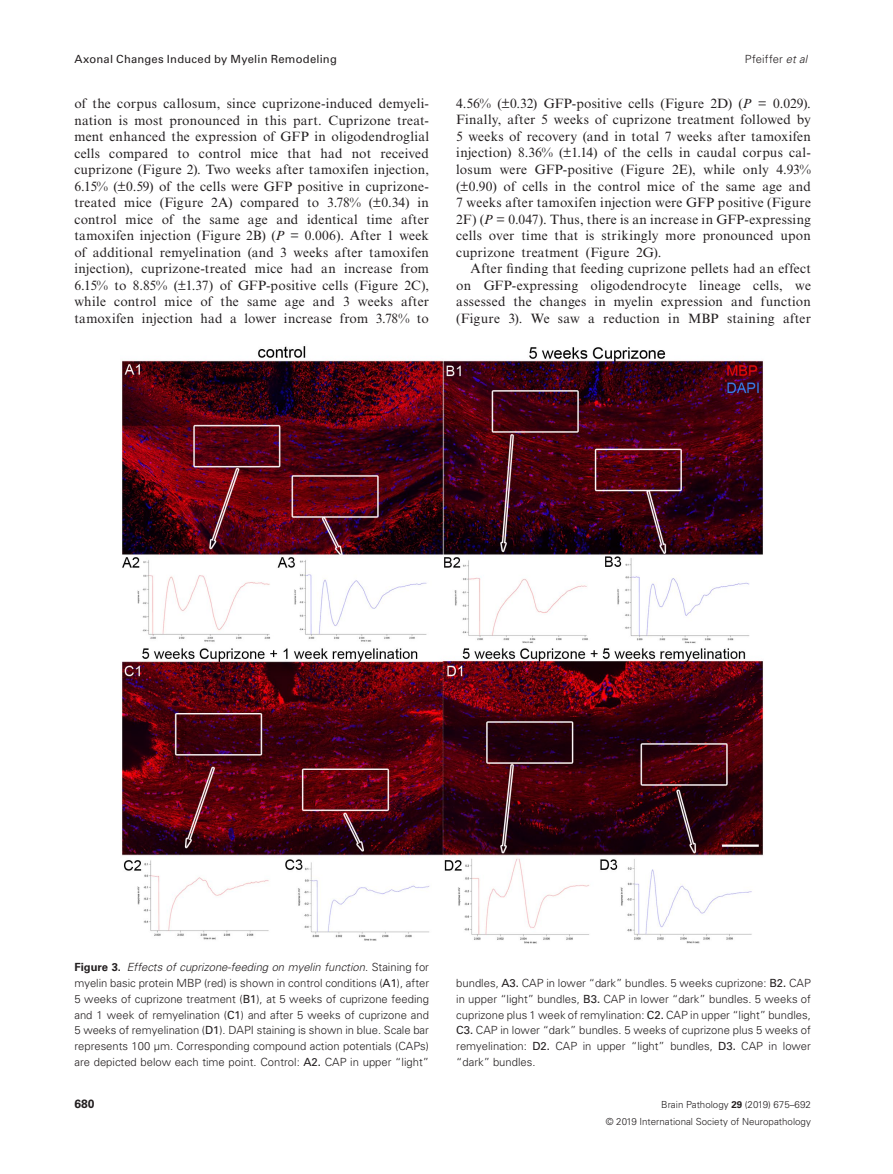
<style>
.page{position:relative;width:893px;height:1174px;background:#fff}
.page>*{position:absolute;margin:0;border:0;box-sizing:border-box;transform-origin:0 0}
.t1{font:13.5px/16.5px "Times New Roman MT Std";letter-spacing:.015em;color:#231f20;text-align:justify}
.t2{font:700 12px "Univers LT Std";color:#231f20}
.t3{font:300 11.25px/15.8px "Univers LT Std";color:#231f20;text-align:justify}
.t4{font:11.25px "Univers LT Std";letter-spacing:.02em;color:#231f20}
.t5{font:300 9.75px/16.5px "Univers LT Std";color:#231f20;text-align:right}
.s1{font-style:italic}
.s2{font-weight:700}
.s3{font-weight:400}
</style>
<div class="page">
<img style="left:121px;top:346px;width:643px;height:598px">
<p class="t4" style="left:74px;top:52px;width:264px">Axonal Changes Induced by Myelin Remodeling</p>
<p class="t3" style="left:745px;top:51px;width:64px">Pfeiffer <span class="s1">et al</span></p>
<p class="t1" style="left:74px;top:95px;width:356px">of the corpus callosum, since cuprizone-induced demyeli&shy;nation is most pronounced in this part. Cuprizone treat&shy;ment enhanced the expression of GFP in oligodendroglial cells compared to control mice that had not received cuprizone (Figure 2). Two weeks after tamoxifen injection, 6.15% (±0.59) of the cells were GFP positive in cuprizone&shy;treated mice (Figure 2A) compared to 3.78% (±0.34) in control mice of the same age and identical time after tamoxifen injection (Figure 2B) (<span class="s1">P</span> = 0.006). After 1 week of additional remyelination (and 3 weeks after tamoxifen injection), cuprizone-treated mice had an increase from 6.15% to 8.85% (±1.37) of GFP-positive cells (Figure 2C), while control mice of the same age and 3 weeks after tamoxifen injection had a lower increase from 3.78% to</p>
<p class="t1" style="left:456px;top:95px;width:356px">4.56% (±0.32) GFP-positive cells (Figure 2D) (<span class="s1">P</span> = 0.029).<br>Finally, after 5 weeks of cuprizone treatment followed by 5 weeks of recovery (and in total 7 weeks after tamoxifen injection) 8.36% (±1.14) of the cells in caudal corpus cal&shy;losum were GFP-positive (Figure 2E), while only 4.93% (±0.90) of cells in the control mice of the same age and 7 weeks after tamoxifen injection were GFP positive (Figure 2F) (<span class="s1">P</span> = 0.047). Thus, there is an increase in GFP-expressing cells over time that is strikingly more pronounced upon cuprizone treatment (Figure 2G).</p>
<p class="t1" style="left:456px;top:260px;width:356px;text-indent:14px">After finding that feeding cuprizone pellets had an effect on GFP-expressing oligodendrocyte lineage cells, we assessed the changes in myelin expression and function (Figure 3). We saw a reduction in MBP staining after</p>
<p class="t3" style="left:74px;top:959px;width:356px"><span class="s2">Figure 3.</span> <span class="s1">Effects of cuprizone-feeding on myelin function</span>. Staining for myelin basic protein MBP (red) is shown in control conditions (<span class="s3">A1</span>), after 5 weeks of cuprizone treatment (<span class="s3">B1</span>), at 5 weeks of cuprizone feeding and 1 week of remyelination (<span class="s3">C1</span>) and after 5 weeks of cuprizone and 5 weeks of remyelination (<span class="s3">D1</span>). DAPI staining is shown in blue. Scale bar represents 100 μm. Corresponding compound action potentials (CAPs) are depicted below each time point. Control: <span class="s3">A2.</span> CAP in upper “light”</p>
<p class="t2" style="left:74px;top:1096px;width:22px">680</p>
<p class="t3" style="left:456px;top:975px;width:356px">bundles, <span class="s3">A3.</span> CAP in lower “dark” bundles. 5 weeks cuprizone: <span class="s3">B2.</span> CAP in upper “light” bundles, <span class="s3">B3.</span> CAP in lower “dark” bundles. 5 weeks of cuprizone plus 1 week of remylination: <span class="s3">C2.</span> CAP in upper “light” bundles, <span class="s3">C3.</span> CAP in lower “dark” bundles. 5 weeks of cuprizone plus 5 weeks of remyelination: <span class="s3">D2.</span> CAP in upper “light” bundles, <span class="s3">D3.</span> CAP in lower</p>
<p class="t5" style="left:606px;top:1096px;width:207px">Brain Pathology <span class="s2">29</span> (2019) 675–692<br>© 2019 International Society of Neuropathology</p>
</div>
